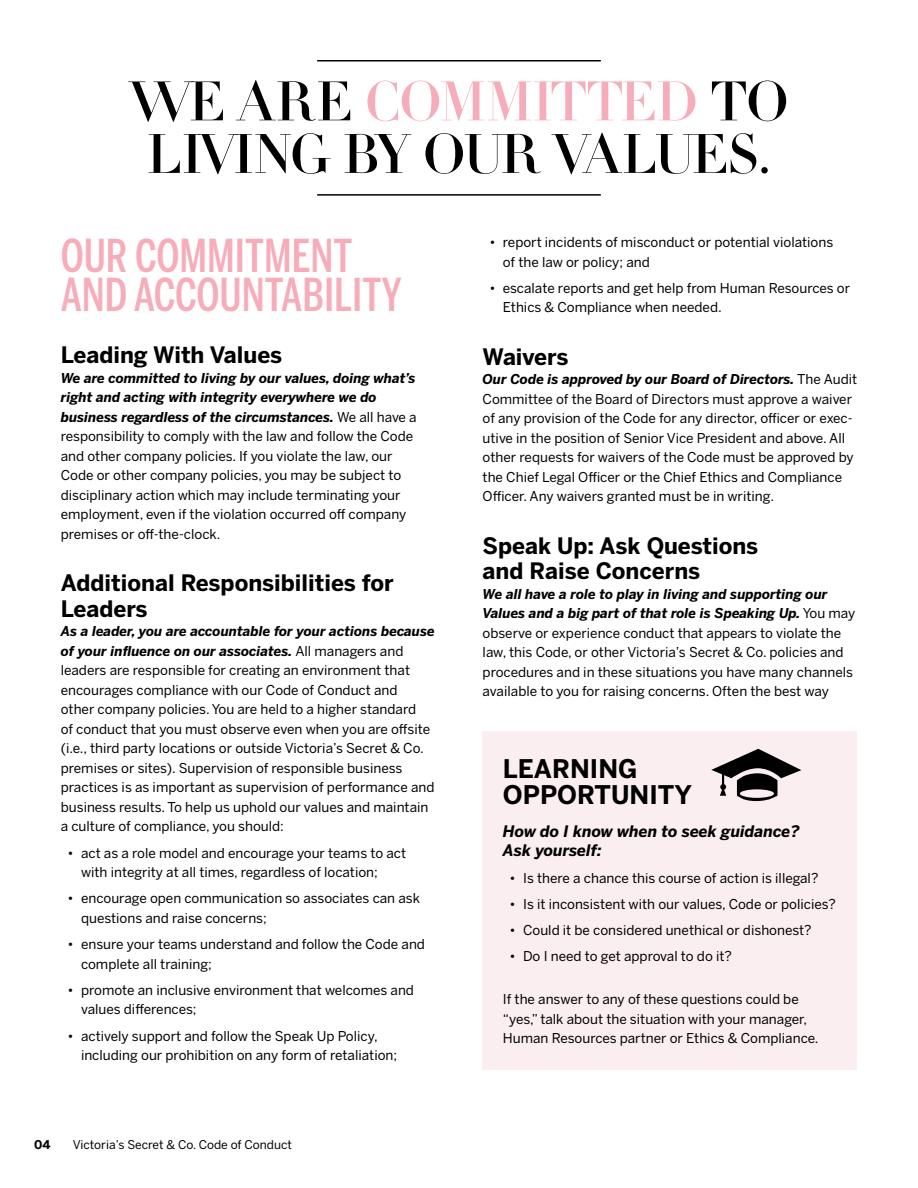
<style>
.page{position:relative;width:918px;height:1188px;background:#fff}
.page>*{position:absolute;margin:0;border:0;box-sizing:border-box;transform-origin:0 0}
.Italic_Callout{font:54.6px/52.5px "Didot LT Std Headline";letter-spacing:-.055em;color:#000;text-align:center}
.Section_Header{font:500 45px/39px "Benton Sans Compressed";color:#f7acba}
.Learning_Opportunity___Header{font:700 25.5px/25.5px "Benton Sans";color:#000}
.Category_Header{font:700 22.5px/25.5px "Benton Sans";color:#000}
.Learning_Opportunity___Question{font:italic 700 15.75px/19.5px "Benton Sans";color:#000}
.Text{font:13.5px/19.5px "Benton Sans";color:#000}
.t1{font:12px "Benton Sans";color:#000}
.t2{font:700 12px "Benton Sans";color:#000}
.s1{color:#f7acba}
.s2{font-weight:700;font-style:italic}
</style>
<div class="page">
<hr style="left:317px;top:194px;width:284px;height:2px;background:#000">
<hr style="left:317px;top:60px;width:284px;height:2px;background:#000">
<div style="left:483px;top:731px;width:374px;height:339px;background:#faeef0"></div>
<svg style="left:711px;top:749px;width:90px;height:52px"></svg>
<p class="Italic_Callout" style="left:129px;top:77px;width:662px">WE ARE <span class="s1">COMMITTED</span> TO<br>LIVING BY OUR VALUES.</p>
<p class="Section_Header" style="left:61px;top:236px;width:342px">OUR COMMITMENT<br>AND ACCOUNTABILITY</p>
<p class="Category_Header" style="left:61px;top:343px;width:223px">Leading With Values</p>
<p class="Text" style="left:61px;top:368px;width:357px"><span class="s2">We are committed to living by our values, doing what’s right and acting with integrity everywhere we do business regardless of the circumstances.</span> We all have a responsibility to comply with the law and follow the Code and other company policies. If you violate the law, our Code or other company policies, you may be subject to disciplinary action which may include terminating your employment, even if the violation occurred off company premises or off-the-clock.</p>
<p class="Category_Header" style="left:61px;top:571px;width:334px">Additional Responsibilities for<br>Leaders</p>
<p class="Text" style="left:61px;top:622px;width:375px"><span class="s2">As a leader, you are accountable for your actions because of your influence on our associates.</span> All managers and leaders are responsible for creating an environment that encourages compliance with our Code of Conduct and other company policies. You are held to a higher standard<br>of conduct that you must observe even when you are offsite (i.e., third party locations or outside Victoria’s Secret &amp; Co. premises or sites). Supervision of responsible business practices is as important as supervision of performance and business results. To help us uphold our values and maintain a culture of compliance, you should:</p>
<p class="Text" style="left:81px;top:843px;width:327px;text-indent:-14px">• act as a role model and encourage your teams to act with integrity at all times, regardless of location;</p>
<p class="Text" style="left:81px;top:889px;width:341px;text-indent:-14px">• encourage open communication so associates can ask questions and raise concerns;</p>
<p class="Text" style="left:81px;top:935px;width:346px;text-indent:-14px">• ensure your teams understand and follow the Code and complete all training;</p>
<p class="Text" style="left:81px;top:980px;width:335px;text-indent:-14px">• promote an inclusive environment that welcomes and values differences;</p>
<p class="Text" style="left:81px;top:1026px;width:318px;text-indent:-14px">• actively support and follow the Speak Up Policy, including our prohibition on any form of retaliation;</p>
<p class="t2" style="left:34px;top:1137px;width:18px">04</p>
<p class="t1" style="left:73px;top:1137px;width:221px">Victoria’s Secret &amp; Co. Code of Conduct</p>
<p class="Text" style="left:503px;top:233px;width:332px;text-indent:-14px">• report incidents of misconduct or potential violations of the law or policy; and</p>
<p class="Text" style="left:503px;top:278px;width:349px;text-indent:-14px">• escalate reports and get help from Human Resources or<br>Ethics &amp; Compliance when needed.</p>
<p class="Category_Header" style="left:483px;top:344px;width:87px">Waivers</p>
<p class="Text" style="left:483px;top:370px;width:376px"><span class="s2">Our Code is approved by our Board of Directors.</span> The Audit Committee of the Board of Directors must approve a waiver of any provision of the Code for any director, officer or exec&shy;utive in the position of Senior Vice President and above. All other requests for waivers of the Code must be approved by the Chief Legal Officer or the Chief Ethics and Compliance Officer. Any waivers granted must be in writing.</p>
<p class="Category_Header" style="left:483px;top:533px;width:277px">Speak Up: Ask Questions and Raise Concerns</p>
<p class="Text" style="left:483px;top:584px;width:374px"><span class="s2">We all have a role to play in living and supporting our Values and a big part of that role is Speaking Up.</span> You may observe or experience conduct that appears to violate the law, this Code, or other Victoria’s Secret &amp; Co. policies and procedures and in these situations you have many channels available to you for raising concerns. Often the best way</p>
<p class="Learning_Opportunity___Header" style="left:503px;top:757px;width:191px">LEARNING<br>OPPORTUNITY</p>
<p class="Learning_Opportunity___Question" style="left:503px;top:822px;width:298px">How do I know when to seek guidance?<br>Ask yourself:</p>
<p class="Text" style="left:510px;top:868px;width:310px">• Is there a chance this course of action is illegal?</p>
<p class="Text" style="left:510px;top:894px;width:328px">• Is it inconsistent with our values, Code or policies?</p>
<p class="Text" style="left:510px;top:921px;width:304px">• Could it be considered unethical or dishonest?</p>
<p class="Text" style="left:510px;top:947px;width:224px">• Do I need to get approval to do it?</p>
<p class="Text" style="left:503px;top:990px;width:317px">If the answer to any of these questions could be “yes,” talk about the situation with your manager,<br>Human Resources partner or Ethics &amp; Compliance.</p>
</div>
